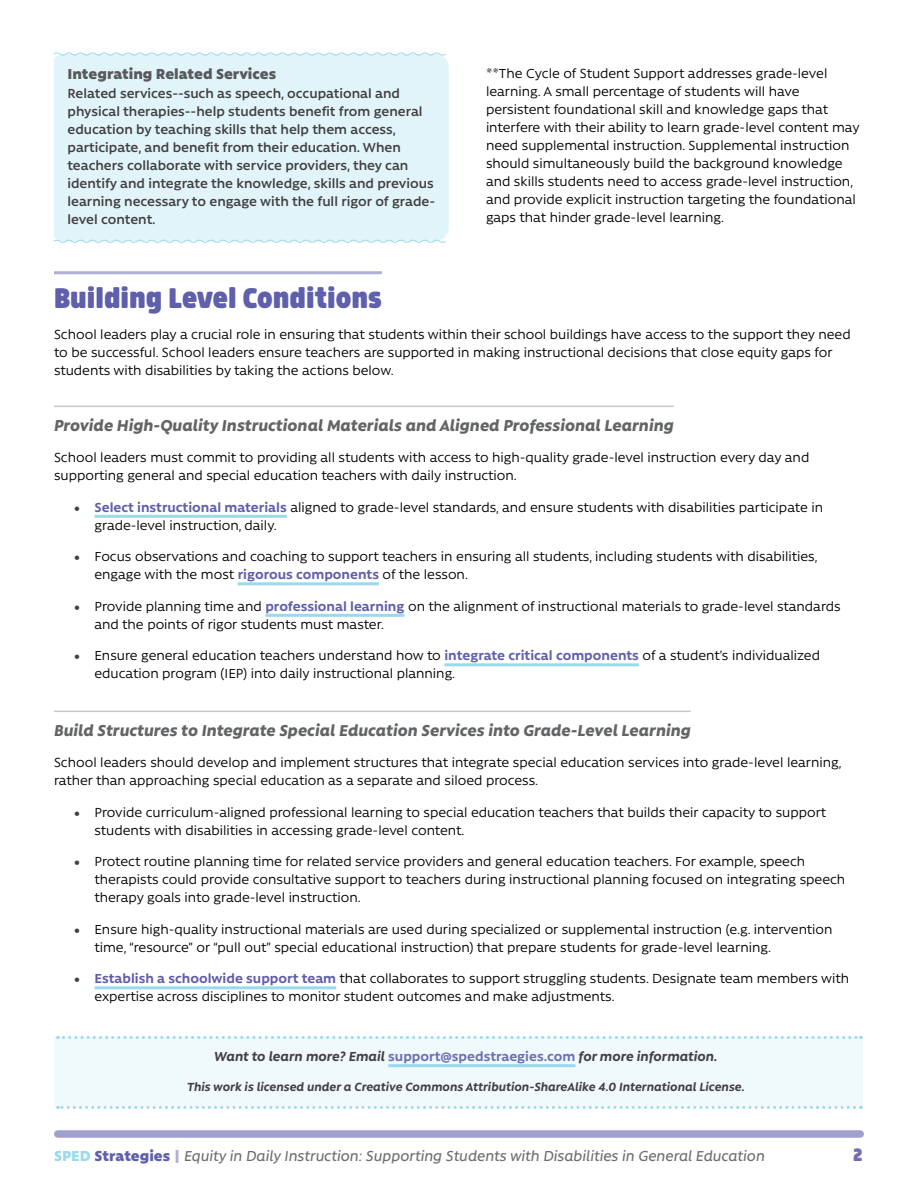
<style>
.page{position:relative;width:918px;height:1188px;background:#fff}
.page>*{position:absolute;margin:0;border:0;box-sizing:border-box;transform-origin:0 0}
.t1{font:900 33px "Morl";color:#605fab}
.t2{font:900 21px "Morl";color:#706fb4}
.Subhead_2{font:italic 800 18px "Rawson Pro";color:#636466}
.t3{font:italic 500 16.5px "Rawson Pro";color:#6d6e71}
.t4{font:900 16.5px "Rawson Pro";color:#58595b}
.Body{font:15px/18px "Rawson Pro";color:#000}
.t5{font:600 15px/18px "Rawson Pro";color:#414042}
.t6{font:italic 700 15px "Rawson Pro";color:#414042}
.t7{font:italic 700 13.5px "Rawson Pro";color:#414042}
.s1{font-weight:900;color:#414042}
.s2{font-weight:700;color:#605fab}
.s3{font-style:normal;color:#706fb4}
.s4{font-weight:900;font-style:normal;color:#9adaec}
.s5{font-weight:900;font-style:normal;color:#605fab}
.s6{font-weight:900;font-style:normal;color:#afafd5}
</style>
<div class="page">
<div style="left:58px;top:1130px;width:802px;height:8px;background:#a09fcd"></div>
<div style="left:55px;top:57px;width:394px;height:182px;background:#e1f4f9"></div>
<svg style="left:54px;top:239px;width:392px;height:4px"></svg>
<svg style="left:53px;top:52px;width:393px;height:5px"></svg>
<hr style="left:54px;top:271px;width:328px;height:3px;background:#afafd5">
<hr style="left:54px;top:406px;width:620px;height:1px;background:#c7c8ca">
<hr style="left:94px;top:515px;width:193px;height:3px;background:#9adaec">
<hr style="left:238px;top:582px;width:141px;height:3px;background:#9adaec">
<hr style="left:265px;top:614px;width:139px;height:3px;background:#9adaec">
<hr style="left:444px;top:663px;width:195px;height:3px;background:#9adaec">
<hr style="left:54px;top:711px;width:637px;height:1px;background:#c7c8ca">
<hr style="left:94px;top:986px;width:242px;height:3px;background:#9adaec">
<div style="left:55px;top:1037px;width:808px;height:70px;background:#f0f9fc"></div>
<svg style="left:58px;top:1106px;width:796px;height:3px"></svg>
<svg style="left:58px;top:1036px;width:803px;height:3px"></svg>
<hr style="left:388px;top:1064px;width:187px;height:3px;background:#9adaec">
<p class="t4" style="left:68px;top:63px;width:210px">Integrating Related Services</p>
<p class="t5" style="left:68px;top:84px;width:369px">Related services--such as speech, occupational and physical therapies--help students benefit from general education by teaching skills that help them access, participate, and benefit from their education. When teachers collaborate with service providers, they can identify and integrate the knowledge, skills and previous learning necessary to engage with the full rigor of grade&shy;level content.</p>
<p class="Body" style="left:486px;top:64px;width:375px">**The Cycle of Student Support addresses grade-level learning. A small percentage of students will have persistent foundational skill and knowledge gaps that interfere with their ability to learn grade-level content may need supplemental instruction. Supplemental instruction should simultaneously build the background knowledge and skills students need to access grade-level instruction, and provide explicit instruction targeting the foundational gaps that hinder grade-level learning.</p>
<p class="t1" style="left:54px;top:279px;width:329px">Building Level Conditions</p>
<p class="Body" style="left:54px;top:326px;width:798px">School leaders play a crucial role in ensuring that students within their school buildings have access to the support they need to be successful. School leaders ensure teachers are supported in making instructional decisions that close equity gaps for students with disabilities by taking the actions below.</p>
<p class="Subhead_2" style="left:54px;top:414px;width:621px">Provide High-Quality Instructional Materials and Aligned Professional Learning</p>
<p class="Body" style="left:54px;top:448px;width:757px">School leaders must commit to providing all students with access to high-quality grade-level instruction every day and supporting general and special education teachers with daily instruction.</p>
<p class="Body" style="left:94px;top:498px;width:730px;text-indent:-20px"><span class="s1">•</span> <span class="s2">Select instructional materials</span> aligned to grade-level standards, and ensure students with disabilities participate in grade-level instruction, daily.</p>
<p class="Body" style="left:94px;top:547px;width:724px;text-indent:-20px"><span class="s1">•</span> Focus observations and coaching to support teachers in ensuring all students, including students with disabilities, engage with the most <span class="s2">rigorous components</span> of the lesson.</p>
<p class="Body" style="left:94px;top:597px;width:748px;text-indent:-20px"><span class="s1">•</span> Provide planning time and <span class="s2">professional learning</span> on the alignment of instructional materials to grade-level standards and the points of rigor students must master.</p>
<p class="Body" style="left:94px;top:646px;width:727px;text-indent:-20px"><span class="s1">•</span> Ensure general education teachers understand how to <span class="s2">integrate critical components</span> of a student’s individualized education program (IEP) into daily instructional planning.</p>
<p class="Subhead_2" style="left:54px;top:719px;width:638px">Build Structures to Integrate Special Education Services into Grade-Level Learning</p>
<p class="Body" style="left:54px;top:754px;width:789px">School leaders should develop and implement structures that integrate special education services into grade-level learning, rather than approaching special education as a separate and siloed process.</p>
<p class="Body" style="left:94px;top:803px;width:733px;text-indent:-20px"><span class="s1">•</span> Provide curriculum-aligned professional learning to special education teachers that builds their capacity to support students with disabilities in accessing grade-level content.</p>
<p class="Body" style="left:94px;top:853px;width:752px;text-indent:-20px"><span class="s1">•</span> Protect routine planning time for related service providers and general education teachers. For example, speech therapists could provide consultative support to teachers during instructional planning focused on integrating speech therapy goals into grade-level instruction.</p>
<p class="Body" style="left:94px;top:920px;width:740px;text-indent:-20px"><span class="s1">•</span> Ensure high-quality instructional materials are used during specialized or supplemental instruction (e.g. intervention time, “resource” or “pull out” special educational instruction) that prepare students for grade-level learning.</p>
<p class="Body" style="left:94px;top:970px;width:756px;text-indent:-20px"><span class="s1">•</span> <span class="s2">Establish a schoolwide support team</span> that collaborates to support struggling students. Designate team members with expertise across disciplines to monitor student outcomes and make adjustments.</p>
<p class="t6" style="left:214px;top:1048px;width:505px">Want to learn more? Email <span class="s3">support@spedstraegies.com</span> for more information.</p>
<p class="t7" style="left:187px;top:1079px;width:559px">This work is licensed under a Creative Commons Attribution-ShareAlike 4.0 International License.</p>
<p class="t3" style="left:54px;top:1147px;width:712px"><span class="s4">SPED</span> <span class="s5">Strategies</span> <span class="s6">|</span> Equity in Daily Instruction: Supporting Students with Disabilities in General Education</p>
<h2 class="t2" style="left:853px;top:1143px;width:11px">2</h2>
</div>
